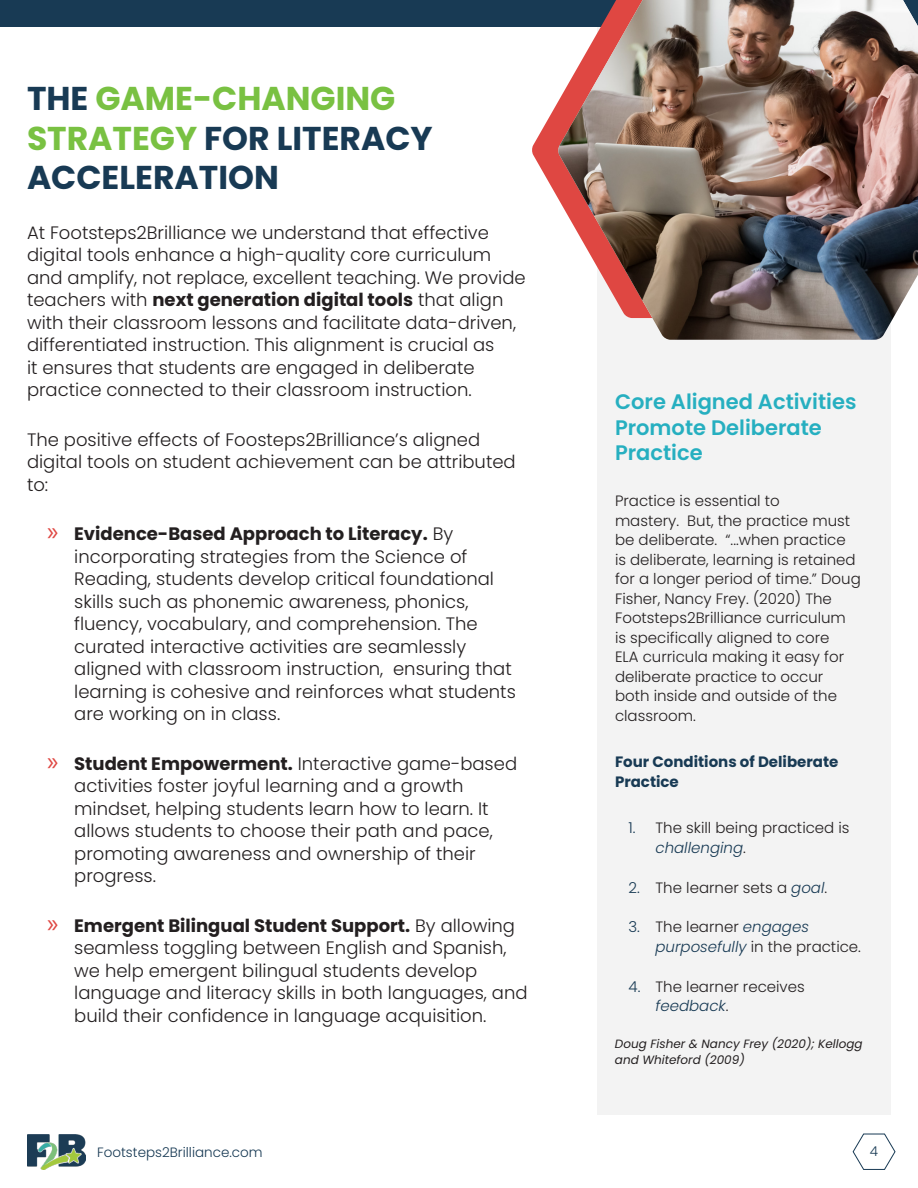
<style>
.page{position:relative;width:918px;height:1188px;background:#fff}
.page>*{position:absolute;margin:0;border:0;box-sizing:border-box;transform-origin:0 0}
.Section_Title{font:700 33px/39.6px "Poppins";color:#183a54}
.Sidebar_Title{font:600 21px/25.2px "Poppins";color:#26afc0}
.Body_Copy{font:300 18px/22.5px "Poppins";color:#231f20}
.Sidebar_Text{font:300 15px/19.5px "Poppins";color:#231f20}
.Sidebar_Text-2{font:700 15px/19.5px "Poppins";color:#183a54}
.t1{font:300 13.5px "Poppins";color:#183a54}
.Footnote{font:italic 12px/16.5px "Poppins";color:#231f20}
.s1{color:#79c142}
.s2{font-weight:700}
.s3{font-family:"Myriad Pro";font-weight:400;font-size:27px;color:#df4742}
.s4{color:#183a54}
.s5{font-style:italic;color:#183a54}
</style>
<div class="page">
<div style="left:597px;top:0;width:294px;height:1115px;background:#f3f3f3"></div>
<svg style="left:852px;top:1133px;width:44px;height:37px"></svg>
<img style="left:27px;top:1135px;width:58px;height:35px">
<div style="left:0;top:0;width:918px;height:27px;background:#183a54"></div>
<svg style="left:532px;top:102px;width:26px;height:96px;fill:#df4742"></svg>
<img style="left:558px;top:0;width:360px;height:340px">
<p class="Section_Title" style="left:27px;top:79px;width:407px">THE <span class="s1">GAME-CHANGING<br>STRATEGY</span> FOR LITERACY<br>ACCELERATION</p>
<p class="Body_Copy" style="left:27px;top:221px;width:500px">At Footsteps2Brilliance we understand that effective digital tools enhance a high-quality core curriculum and amplify, not replace, excellent teaching. We provide teachers with <span class="s2">next generation digital tools</span> that align with their classroom lessons and facilitate data-driven, differentiated instruction. This alignment is crucial as<br>it ensures that students are engaged in deliberate practice connected to their classroom instruction.</p>
<p class="Body_Copy" style="left:27px;top:428px;width:490px">The positive effects of Foosteps2Brilliance’s aligned digital tools on student achievement can be attributed to:</p>
<p class="Body_Copy" style="left:74px;top:523px;width:443px;text-indent:-27px"><span class="s3">»</span> <span class="s2">Evidence-Based Approach to Literacy.</span> By incorporating strategies from the Science of Reading, students develop critical foundational skills such as phonemic awareness, phonics, fluency, vocabulary, and comprehension. The curated interactive activities are seamlessly aligned with classroom instruction, ensuring that learning is cohesive and reinforces what students are working on in class.</p>
<p class="Body_Copy" style="left:74px;top:752px;width:444px;text-indent:-27px"><span class="s3">»</span> <span class="s2">Student Empowerment.</span> Interactive game-based activities foster joyful learning and a growth mindset, helping students learn how to learn. It allows students to choose their path and pace, promoting awareness and ownership of their progress.</p>
<p class="Body_Copy" style="left:74px;top:914px;width:455px;text-indent:-27px"><span class="s3">»</span> <span class="s2">Emergent Bilingual Student Support.</span> By allowing seamless toggling between English and Spanish, we help emergent bilingual students develop language and literacy skills in both languages, and build their confidence in language acquisition.</p>
<p class="Sidebar_Title" style="left:615px;top:390px;width:243px">Core Aligned Activities<br>Promote Deliberate<br>Practice</p>
<p class="Sidebar_Text" style="left:615px;top:491px;width:247px">Practice is essential to<br>mastery. But, the practice must be deliberate. “...when practice<br>is deliberate, learning is retained for a longer period of time.” Doug<br>Fisher, Nancy Frey. (2020) The<br>Footsteps2Brilliance curriculum<br>is specifically aligned to core<br>ELA curricula making it easy for deliberate practice to occur both inside and outside of the classroom.</p>
<p class="Sidebar_Text-2" style="left:615px;top:752px;width:225px">Four Conditions of Deliberate<br>Practice</p>
<p class="Sidebar_Text" style="left:656px;top:818px;width:196px;text-indent:-27px"><span class="s4">1.</span> The skill being practiced is <span class="s5">challenging</span>.</p>
<p class="Sidebar_Text" style="left:628px;top:878px;width:200px"><span class="s4">2.</span> The learner sets a <span class="s5">goal</span>.</p>
<p class="Sidebar_Text" style="left:655px;top:917px;width:207px;text-indent:-27px"><span class="s4">3.</span> The learner <span class="s5">engages purposefully</span> in the practice.</p>
<p class="Sidebar_Text" style="left:655px;top:977px;width:151px;text-indent:-27px"><span class="s4">4.</span> The learner receives <span class="s5">feedback</span>.</p>
<p class="Footnote" style="left:615px;top:1035px;width:249px">Doug Fisher &amp; Nancy Frey (2020); Kellogg and Whiteford (2009)</p>
<p class="t1" style="left:97px;top:1144px;width:167px">Footsteps2Brilliance.com</p>
<p class="t1" style="left:870px;top:1144px;width:10px">4</p>
</div>
